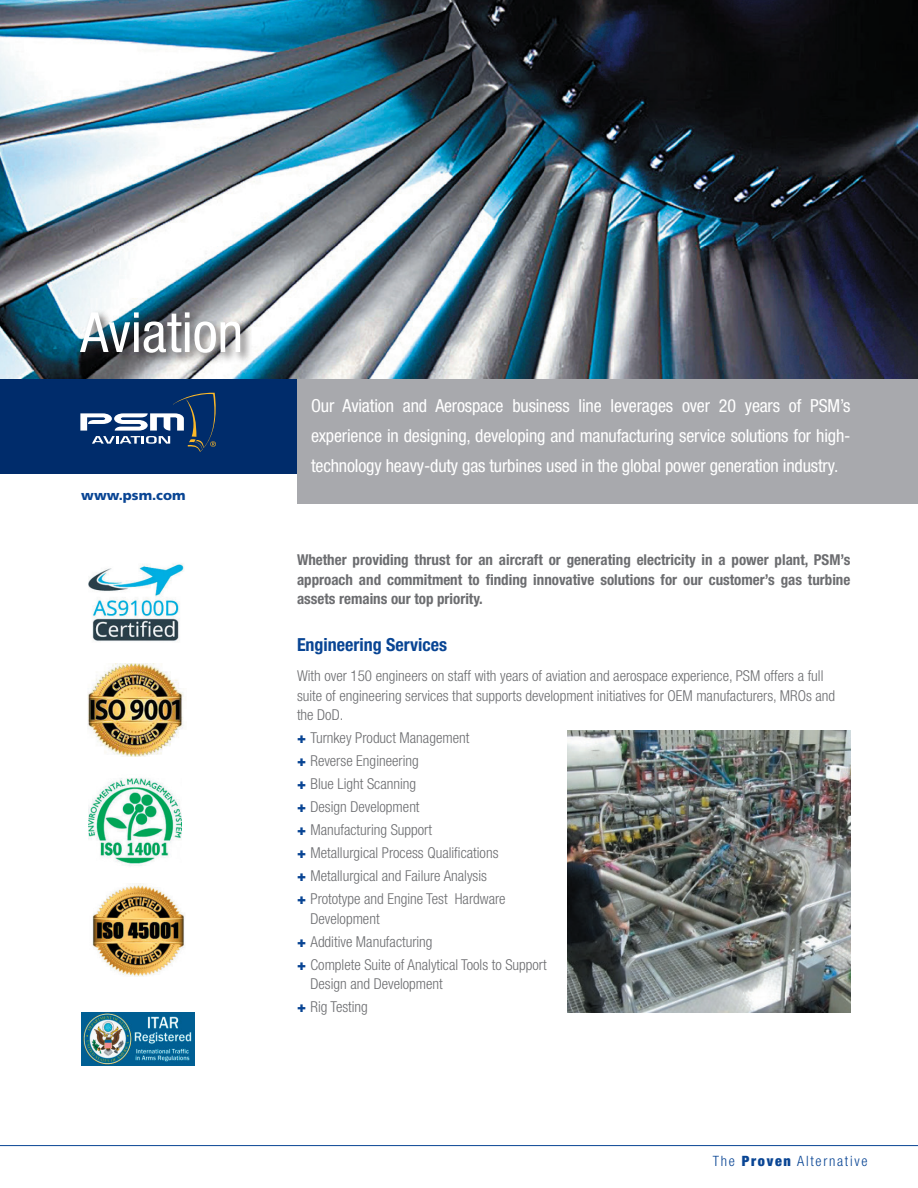
<style>
.page{position:relative;width:918px;height:1188px;background:#fff}
.page>*{position:absolute;margin:0;border:0;box-sizing:border-box;transform-origin:0 0}
.t1{font:condensed 55.5px "Helvetica Neue";color:#fff}
.t2{font:condensed 18px/30px "Helvetica Neue";letter-spacing:-.01em;color:#fff;text-align:justify}
.t3{font:700 condensed 18px "Helvetica Neue";color:#094594}
.t4{font:300 condensed 15px/23px "Helvetica Neue";color:#6c6d70}
.t5{font:700 condensed 15px/19.5px "Helvetica Neue";color:#6c6d70;text-align:justify}
.t6{font:300 condensed 14.25px "Helvetica Neue";letter-spacing:.12em;color:#094594}
.t7{font:900 13.5px "Frutiger";color:#094594}
.s1{font-weight:900;font-stretch:normal;color:#094594}
.s2{font-weight:900}
</style>
<div class="page">
<img style="left:0;top:0;width:918px;height:379px">
<hr style="left:0;top:1145px;width:918px;height:1px;background:#094594">
<div style="left:77px;top:309px;width:176px;height:56px;background:#231f20;opacity:.75"></div>
<div style="left:297px;top:379px;width:621px;height:125px;background:#a8a9ad"></div>
<div style="left:0;top:379px;width:297px;height:94px;background:#002c6b"></div>
<svg style="left:80px;top:392px;width:136px;height:60px"></svg>
<img style="left:88px;top:563px;width:96px;height:78px">
<img style="left:87px;top:664px;width:97px;height:93px">
<img style="left:89px;top:778px;width:93px;height:88px">
<img style="left:92px;top:884px;width:93px;height:93px">
<img style="left:81px;top:1012px;width:113px;height:54px">
<img style="left:568px;top:731px;width:282px;height:281px">
<h1 class="t1" style="left:80px;top:300px;width:164px">Aviation</h1>
<p class="t7" style="left:81px;top:487px;width:106px">www.psm.com</p>
<p class="t2" style="left:311px;top:391px;width:541px">Our Aviation and Aerospace business line leverages over 20 years of PSM’s experience in designing, developing and manufacturing service solutions for high&shy;technology heavy-duty gas turbines used in the global power generation industry.</p>
<p class="t5" style="left:297px;top:550px;width:555px">Whether providing thrust for an aircraft or generating electricity in a power plant, PSM’s approach and commitment to finding innovative solutions for our customer’s gas turbine assets remains our top priority.</p>
<p class="t3" style="left:297px;top:634px;width:152px">Engineering Services</p>
<p class="t4" style="left:297px;top:666px;width:540px;line-height:19.5px">With over 150 engineers on staff with years of aviation and aerospace experience, PSM offers a full suite of engineering services that supports development initiatives for OEM manufacturers, MROs and the DoD.</p>
<p class="t4" style="left:297px;top:726px;width:210px"><span class="s1">+</span> Turnkey Product Management<br><span class="s1">+</span> Reverse Engineering<br><span class="s1">+</span> Blue Light Scanning<br><span class="s1">+</span> Design Development<br><span class="s1">+</span> Manufacturing Support<br><span class="s1">+</span> Metallurgical Process Qualifications <span class="s1">+</span> Metallurgical and Failure Analysis<br><span class="s1">+</span> Prototype and Engine Test Hardware</p>
<p class="t4" style="left:297px;top:907px;width:251px;text-indent:14px">Development<br><span class="s1">+</span> Additive Manufacturing<br><span class="s1">+</span> Complete Suite of Analytical Tools to Support</p>
<p class="t4" style="left:297px;top:972px;width:147px;text-indent:14px">Design and Development <span class="s1">+</span> Rig Testing</p>
<p class="t6" style="left:713px;top:1152px;width:156px">The <span class="s2">Proven</span> Alternative</p>
</div>
